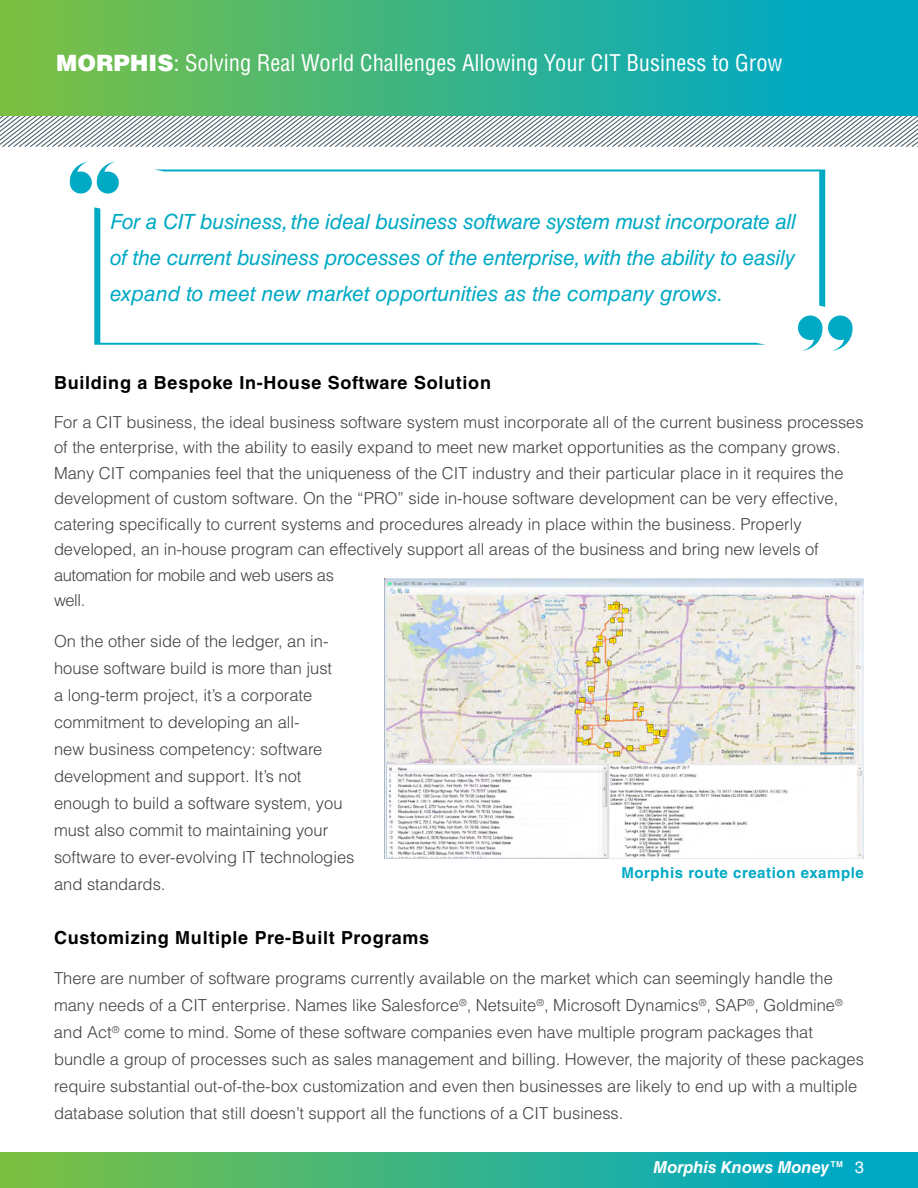
<style>
.page{position:relative;width:918px;height:1188px;background:#fff}
.page>*{position:absolute;margin:0;border:0;box-sizing:border-box;transform-origin:0 0}
.t1{font:condensed 22.5px "Helvetica LT Std";color:#fff}
.t2{font:italic 21px/36px "Helvetica LT Std";color:#00a9c4;text-align:justify}
.t3{font:700 18px "Helvetica LT Std";letter-spacing:.04em;color:#000}
.t4{font:300 16.5px/27px "Helvetica LT Std";color:#414042}
.t5{font:italic 700 16.5px "Helvetica LT Std";color:#fff}
.t6{font:700 15px "Helvetica LT Std";letter-spacing:.04em;color:#00a9c4}
.s1{font-weight:900;font-stretch:normal}
.s2{font-stretch:normal}
.s3{font-weight:400;font-style:normal}
</style>
<div class="page">
<svg style="left:154px;top:169px;width:671px;height:138px"></svg>
<svg style="left:94px;top:207px;width:671px;height:138px"></svg>
<svg style="left:70px;top:162px;width:49px;height:32px"></svg>
<svg style="left:798px;top:316px;width:55px;height:35px"></svg>
<svg style="left:1px;top:116px;width:917px;height:31px"></svg>
<div style="left:1px;top:0;width:917px;height:116px;background:linear-gradient(to right,#7cc042,#00a7d1)"></div>
<div style="left:0;top:1152px;width:918px;height:36px;background:linear-gradient(to right,#7cc042,#00a7d1)"></div>
<img style="left:384px;top:579px;width:479px;height:280px">
<h1 class="t1" style="left:56px;top:48px;width:728px"><span class="s1">MORPHIS</span><span class="s2">:</span> Solving Real World Challenges Allowing Your CIT Business to Grow</h1>
<p class="t2" style="left:110px;top:203px;width:687px">For a CIT business, the ideal business software system must incorporate all of the current business processes of the enterprise, with the ability to easily expand to meet new market opportunities as the company grows.</p>
<p class="t3" style="left:54px;top:371px;width:439px">Building a Bespoke In-House Software Solution</p>
<p class="t4" style="left:54px;top:409px;width:811px;line-height:25.5px">For a CIT business, the ideal business software system must incorporate all of the current business processes of the enterprise, with the ability to easily expand to meet new market opportunities as the company grows.<br>Many CIT companies feel that the uniqueness of the CIT industry and their particular place in it requires the development of custom software. On the “PRO” side in-house software development can be very effective, catering specifically to current systems and procedures already in place within the business. Properly developed, an in-house program can effectively support all areas of the business and bring new levels of automation for mobile and web users as<br>well.</p>
<p class="t4" style="left:54px;top:627px;width:302px">On the other side of the ledger, an in&shy;house software build is more than just<br>a long-term project, it’s a corporate commitment to developing an all-<br>new business competency: software development and support. It’s not enough to build a software system, you must also commit to maintaining your software to ever-evolving IT technologies and standards.</p>
<p class="t6" style="left:621px;top:864px;width:244px">Morphis route creation example</p>
<p class="t3" style="left:54px;top:926px;width:377px">Customizing Multiple Pre-Built Programs</p>
<p class="t4" style="left:54px;top:965px;width:812px">There are number of software programs currently available on the market which can seemingly handle the many needs of a CIT enterprise. Names like Salesforce<sup>®</sup>, Netsuite<sup>®</sup>, Microsoft Dynamics<sup>®</sup>, SAP<sup>®</sup>, Goldmine<sup>® </sup>and Act<sup>®</sup> come to mind. Some of these software companies even have multiple program packages that bundle a group of processes such as sales management and billing. However, the majority of these packages require substantial out-of-the-box customization and even then businesses are likely to end up with a multiple database solution that still doesn’t support all the functions of a CIT business.</p>
<p class="t5" style="left:654px;top:1157px;width:212px">Morphis Knows Money™ <span class="s3">3</span></p>
</div>
